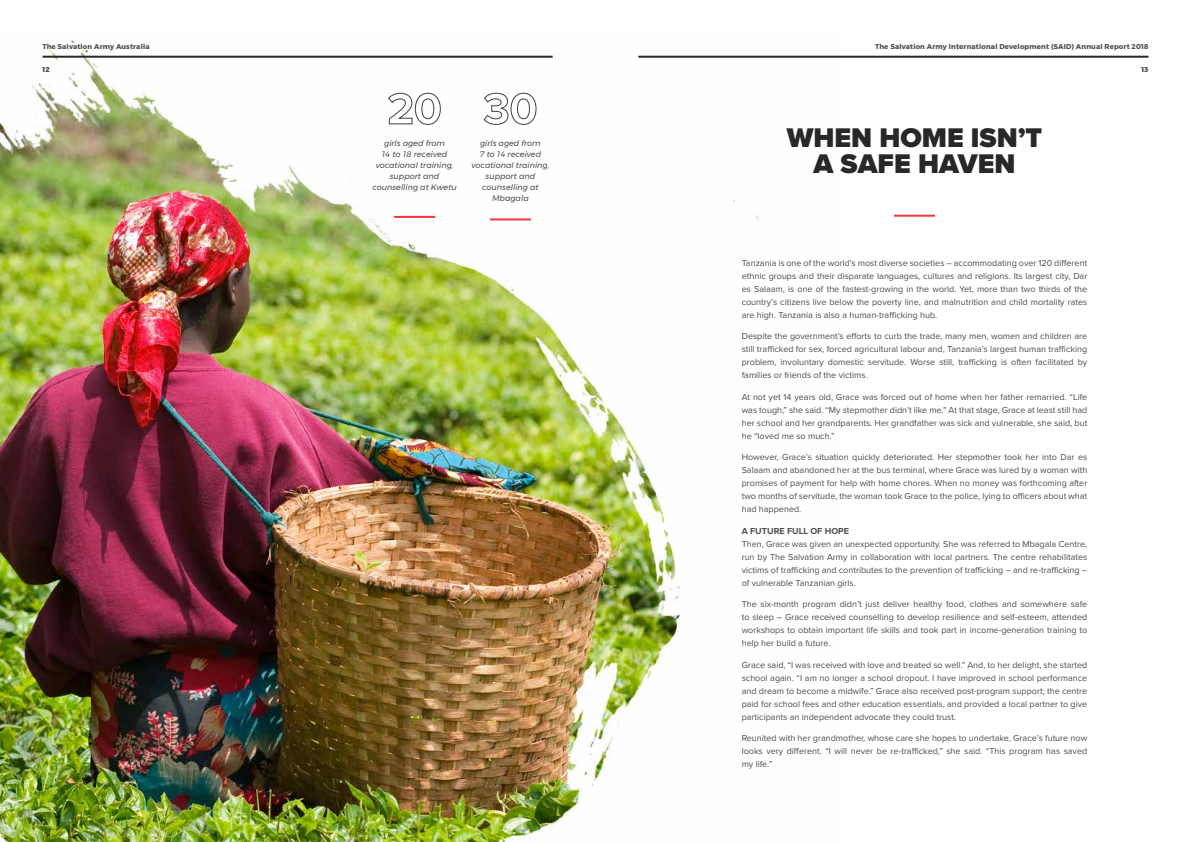
<style>
.page{position:relative;width:1191px;height:842px;background:#fff}
.page>*{position:absolute;margin:0;border:0;box-sizing:border-box;transform-origin:0 0}
.t1{font:900 28px/26px "Proxima Nova";color:#292829;text-align:center}
.t2{font:9px/13px "Proxima Nova";color:#4d4d4f;text-align:justify}
.t3{font:700 9px "Proxima Nova";color:#4d4d4f}
.t4{font:italic 8px/11px "Montserrat";color:#4d4d4f;text-align:center}
.t5{font:700 7px "Montserrat";letter-spacing:.02em;color:#4d4d4f}
.t6{font:800 7px "Montserrat";color:#4d4d4f}
</style>
<div class="page">
<img style="left:0;top:40px;width:841px;height:802px">
<hr style="left:894px;top:215px;width:41px;height:2px;background:#ef373e">
<svg style="left:483px;top:92px;width:54px;height:33px"></svg>
<svg style="left:388px;top:92px;width:53px;height:33px"></svg>
<hr style="left:490px;top:218px;width:41px;height:2px;background:#ef373e">
<hr style="left:394px;top:216px;width:41px;height:2px;background:#ef373e">
<hr style="left:638px;top:56px;width:510px;height:2px;background:#292829">
<hr style="left:43px;top:56px;width:509px;height:2px;background:#292829">
<p class="t5" style="left:43px;top:40px;width:109px">The Salvation Army Australia</p>
<p class="t6" style="left:43px;top:63px;width:9px">12</p>
<p class="t4" style="left:372px;top:137px;width:86px">girls aged from<br>14 to 18 received vocational training, support and counselling at Kwetu</p>
<p class="t4" style="left:471px;top:137px;width:79px">girls aged from<br>7 to 14 received vocational training, support and counselling at<br>Mbagala</p>
<p class="t5" style="left:875px;top:40px;width:275px">The Salvation Army International Development (SAID) Annual Report 2018</p>
<h1 class="t1" style="left:786px;top:124px;width:257px">WHEN HOME ISN’T<br>A SAFE HAVEN</h1>
<p class="t2" style="left:741px;top:256px;width:347px">Tanzania is one of the world’s most diverse societies – accommodating over 120 different ethnic groups and their disparate languages, cultures and religions. Its largest city, Dar es Salaam, is one of the fastest-growing in the world. Yet, more than two thirds of the country’s citizens live below the poverty line, and malnutrition and child mortality rates are high. Tanzania is also a human-trafficking hub.</p>
<p class="t2" style="left:741px;top:330px;width:347px">Despite the government’s efforts to curb the trade, many men, women and children are still trafficked for sex, forced agricultural labour and, Tanzania’s largest human trafficking problem, involuntary domestic servitude. Worse still, trafficking is often facilitated by families or friends of the victims.</p>
<p class="t2" style="left:741px;top:390px;width:347px">At not yet 14 years old, Grace was forced out of home when her father remarried. “Life was tough,” she said. “My stepmother didn’t like me.” At that stage, Grace at least still had her school and her grandparents. Her grandfather was sick and vulnerable, she said, but he “loved me so much.”</p>
<p class="t2" style="left:741px;top:450px;width:347px">However, Grace’s situation quickly deteriorated. Her stepmother took her into Dar es Salaam and abandoned her at the bus terminal, where Grace was lured by a woman with promises of payment for help with home chores. When no money was forthcoming after two months of servitude, the woman took Grace to the police, lying to officers about what had happened.</p>
<p class="t3" style="left:741px;top:524px;width:109px">A FUTURE FULL OF HOPE</p>
<p class="t2" style="left:741px;top:537px;width:347px">Then, Grace was given an unexpected opportunity. She was referred to Mbagala Centre, run by The Salvation Army in collaboration with local partners. The centre rehabilitates victims of trafficking and contributes to the prevention of trafficking – and re-trafficking – of vulnerable Tanzanian girls.</p>
<p class="t2" style="left:741px;top:597px;width:347px">The six-month program didn’t just deliver healthy food, clothes and somewhere safe to sleep – Grace received counselling to develop resilience and self-esteem, attended workshops to obtain important life skills and took part in income-generation training to help her build a future.</p>
<p class="t2" style="left:741px;top:658px;width:347px">Grace said, “I was received with love and treated so well.” And, to her delight, she started school again. “I am no longer a school dropout. I have improved in school performance and dream to become a midwife.” Grace also received post-program support; the centre paid for school fees and other education essentials, and provided a local partner to give participants an independent advocate they could trust.</p>
<p class="t2" style="left:741px;top:731px;width:347px">Reunited with her grandmother, whose care she hopes to undertake, Grace’s future now looks very different. “I will never be re-trafficked,” she said. “This program has saved my life.”</p>
<p class="t6" style="left:1141px;top:63px;width:9px">13</p>
</div>
